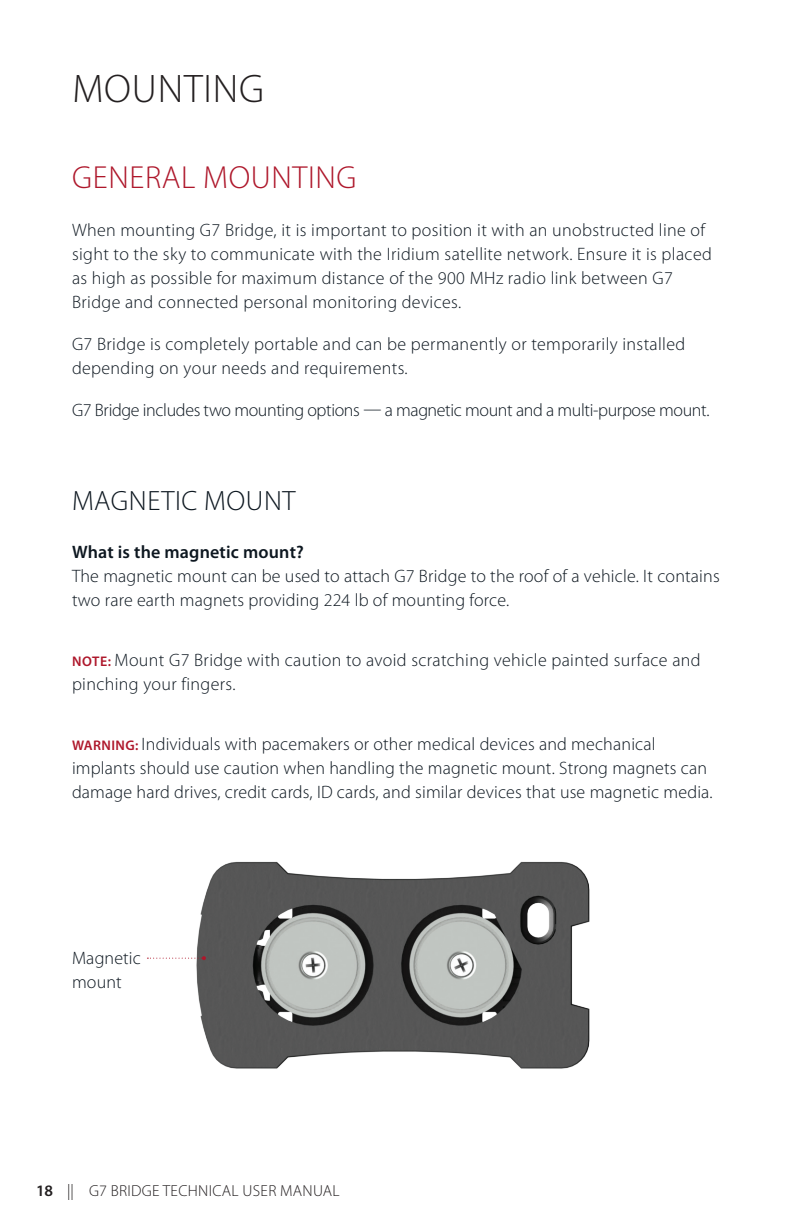
<style>
.page{position:relative;width:792px;height:1224px;background:#fff}
.page>*{position:absolute;margin:0;border:0;box-sizing:border-box;transform-origin:0 0}
.SECTION_TITLE_-_LIGH{font:300 40px "Myriad Pro";letter-spacing:.02em;color:#231f20}
.HEADING_-_LIGHT_16_1{font:300 32px "Myriad Pro";letter-spacing:.02em;color:#ae172b}
.HEADING2_-_LIGHT_14{font:300 28px "Myriad Pro";letter-spacing:.02em;color:#0d1720}
.BODY_COPY_-_LIGHT_9{font:300 18px/24px "Myriad Pro";letter-spacing:.015em;color:#0d1720}
.BODY_COPY_-_LIGHT_9-2{font:300 18px "Myriad Pro";letter-spacing:-.02em;color:#0d1720}
.SUBHEAD_-_SEMIBOLD_9{font:600 18px "Myriad Pro";letter-spacing:.01em;color:#0d1720}
.t1{font:300 16px "Myriad Pro";letter-spacing:.02em;color:#231f20}
.s1{font-weight:600;font-size:14px;color:#ae172b}
.s2{font-weight:600}
</style>
<div class="page">
<img style="left:196px;top:861px;width:394px;height:208px">
<svg style="left:147px;top:956px;width:59px;height:4px"></svg>
<p class="SECTION_TITLE_-_LIGH" style="left:72px;top:65px;width:193px">MOUNTING</p>
<p class="HEADING_-_LIGHT_16_1" style="left:72px;top:158px;width:286px">GENERAL MOUNTING</p>
<p class="BODY_COPY_-_LIGHT_9" style="left:72px;top:218px;width:641px">When mounting G7 Bridge, it is important to position it with an unobstructed line of sight to the sky to communicate with the Iridium satellite network. Ensure it is placed as high as possible for maximum distance of the 900 MHz radio link between G7<br>Bridge and connected personal monitoring devices.</p>
<p class="BODY_COPY_-_LIGHT_9" style="left:72px;top:332px;width:615px">G7 Bridge is completely portable and can be permanently or temporarily installed depending on your needs and requirements.</p>
<p class="BODY_COPY_-_LIGHT_9-2" style="left:72px;top:399px;width:639px">G7 Bridge includes two mounting options — a magnetic mount and a multi-purpose mount.</p>
<p class="HEADING2_-_LIGHT_14" style="left:72px;top:484px;width:225px">MAGNETIC MOUNT</p>
<p class="SUBHEAD_-_SEMIBOLD_9" style="left:72px;top:541px;width:233px">What is the magnetic mount?</p>
<p class="BODY_COPY_-_LIGHT_9" style="left:72px;top:564px;width:649px">The magnetic mount can be used to attach G7 Bridge to the roof of a vehicle. It contains two rare earth magnets providing 224 lb of mounting force.</p>
<p class="BODY_COPY_-_LIGHT_9" style="left:72px;top:648px;width:630px"><span class="s1">NOTE:</span> Mount G7 Bridge with caution to avoid scratching vehicle painted surface and pinching your fingers.</p>
<p class="BODY_COPY_-_LIGHT_9" style="left:72px;top:732px;width:642px"><span class="s1">WARNING:</span> Individuals with pacemakers or other medical devices and mechanical implants should use caution when handling the magnetic mount. Strong magnets can damage hard drives, credit cards, ID cards, and similar devices that use magnetic media.</p>
<p class="BODY_COPY_-_LIGHT_9" style="left:72px;top:946px;width:70px">Magnetic mount</p>
<p class="t1" style="left:36px;top:1181px;width:305px"><span class="s2">18</span> || G7 BRIDGE TECHNICAL USER MANUAL</p>
</div>
